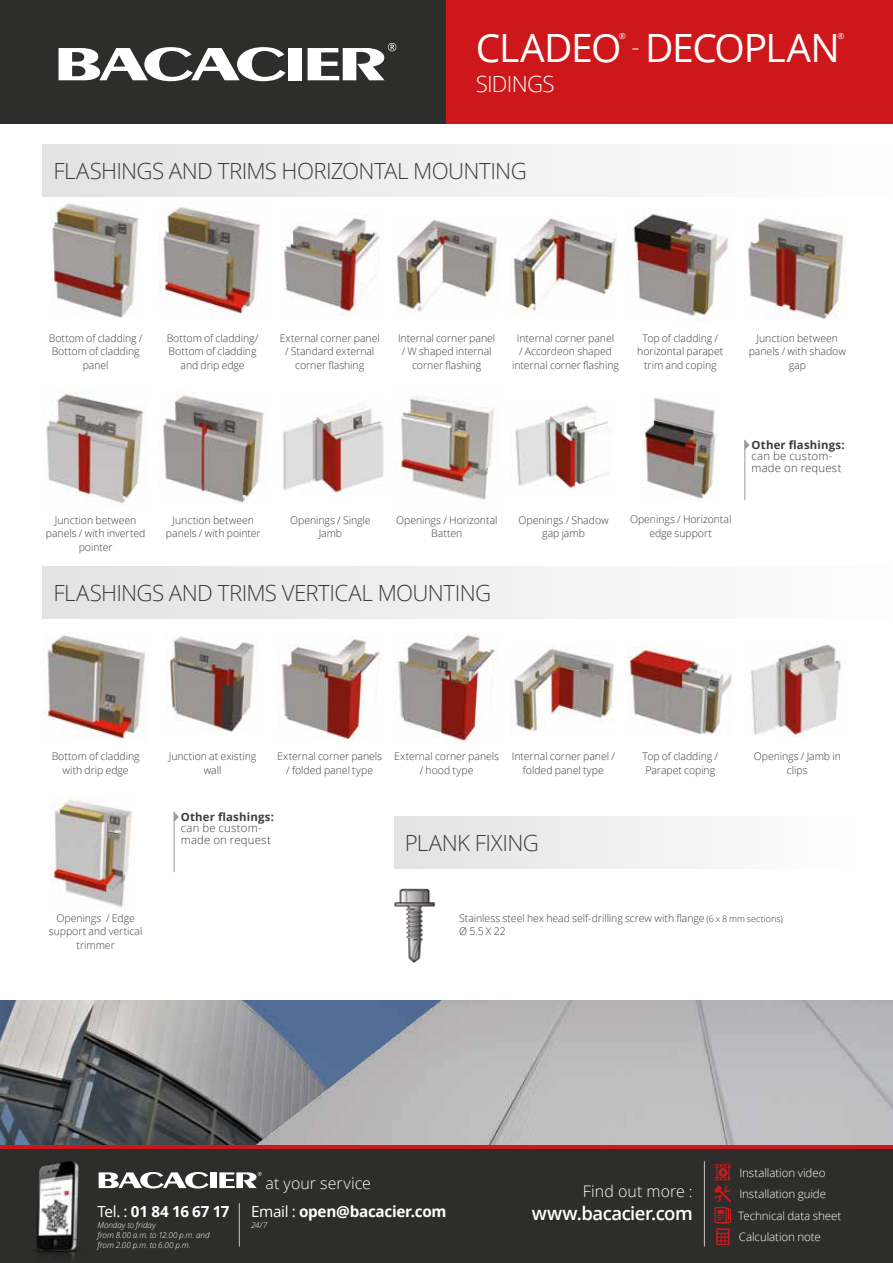
<style>
.page{position:relative;width:893px;height:1263px;background:#fff}
.page>*{position:absolute;margin:0;border:0;box-sizing:border-box;transform-origin:0 0}
.t1{font:39px "Open Sans";letter-spacing:-.035em;color:#fff}
.t2{font:300 22.35px "Open Sans";letter-spacing:-.03em;color:#3c3c3b}
.t3{font:300 22.35px "Open Sans";letter-spacing:-.035em;color:#fff}
.t4{font:600 18.45px "Open Sans";letter-spacing:-.025em;color:#fff}
.t5{font:300 15.9px "Open Sans";letter-spacing:.005em;color:#fff}
.t6{font:700 15.3px "Open Sans";letter-spacing:-.02em;color:#fff}
.t7{font:300 11.55px/21.5px "Open Sans";letter-spacing:-.01em;color:#fff}
.t8{font:300 11.4px/11.4px "Open Sans";letter-spacing:.02em;color:#3c3c3b}
.t9{font:700 11.4px "Open Sans";letter-spacing:.02em;color:#3c3c3b}
.t10{font:300 10.5px/13.5px "Open Sans";letter-spacing:-.005em;color:#3c3c3b;text-align:center}
.t11{font:8.4px "Open Sans";color:#fff}
.t12{font:italic 300 8.1px/9.8px "Open Sans";letter-spacing:-.005em;color:#fff}
.s1{font-size:9px}
.s2{font-weight:400}
</style>
<div class="page">
<div style="left:0;top:0;width:893px;height:123px;background:#2d2e2b"></div>
<div style="left:446px;top:0;width:447px;height:123px;background:#cd171a"></div>
<svg style="left:59px;top:47px;width:227px;height:34px"></svg>
<div style="left:289px;top:48px;width:13px;height:32px;background:#fff"></div>
<svg style="left:308px;top:43px;width:88px;height:37px"></svg>
<div style="left:0;top:1145px;width:893px;height:5px;background:#cd171a"></div>
<div style="left:43px;top:145px;width:850px;height:52px;background:linear-gradient(to right,#e2e2e2,#fefefe)"></div>
<img style="left:50px;top:203px;width:89px;height:115px">
<img style="left:282px;top:213px;width:98px;height:103px">
<img style="left:513px;top:216px;width:104px;height:95px">
<img style="left:633px;top:214px;width:95px;height:104px">
<img style="left:160px;top:205px;width:101px;height:111px">
<img style="left:394px;top:217px;width:103px;height:95px">
<img style="left:744px;top:216px;width:102px;height:103px">
<img style="left:283px;top:407px;width:101px;height:90px">
<img style="left:46px;top:389px;width:100px;height:117px">
<img style="left:160px;top:391px;width:104px;height:113px">
<img style="left:393px;top:396px;width:101px;height:104px">
<img style="left:511px;top:406px;width:98px;height:82px">
<img style="left:642px;top:397px;width:75px;height:102px">
<div style="left:43px;top:567px;width:850px;height:52px;background:linear-gradient(to right,#e2e2e2,#fefefe)"></div>
<img style="left:43px;top:634px;width:104px;height:105px">
<img style="left:167px;top:636px;width:88px;height:97px">
<img style="left:279px;top:636px;width:102px;height:103px">
<img style="left:396px;top:634px;width:100px;height:110px">
<img style="left:511px;top:646px;width:103px;height:86px">
<img style="left:751px;top:642px;width:91px;height:94px">
<img style="left:50px;top:796px;width:85px;height:112px">
<img style="left:627px;top:648px;width:105px;height:87px">
<img style="left:394px;top:888px;width:42px;height:75px">
<div style="left:394px;top:817px;width:456px;height:52px;background:linear-gradient(to right,#e2e2e2,#fefefe)"></div>
<hr style="left:744px;top:440px;width:1px;height:60px;background:#9d9d9c">
<svg style="left:744px;top:440px;width:6px;height:10px"></svg>
<hr style="left:174px;top:812px;width:1px;height:60px;background:#9d9d9c">
<svg style="left:174px;top:812px;width:5px;height:10px"></svg>
<img style="left:0;top:1001px;width:247px;height:144px">
<img style="left:247px;top:1001px;width:646px;height:144px">
<div style="left:0;top:1149px;width:893px;height:114px;background:#2d2e2b"></div>
<svg style="left:99px;top:1172px;width:110px;height:16px"></svg>
<div style="left:210px;top:1172px;width:7px;height:16px;background:#fff"></div>
<svg style="left:219px;top:1172px;width:43px;height:16px"></svg>
<hr style="left:239px;top:1203px;width:1px;height:43px;background:#c6c6c6">
<svg style="left:714px;top:1164px;width:17px;height:81px"></svg>
<hr style="left:704px;top:1161px;width:1px;height:85px;background:#c6c6c6">
<img style="left:35px;top:1161px;width:44px;height:98px">
<p class="t11" style="left:619px;top:30px;width:9px">®</p>
<p class="t11" style="left:837px;top:30px;width:9px">®</p>
<h1 class="t1" style="left:476px;top:21px;width:366px">CLADEO <sup>-</sup> DECOPLAN</h1>
<h2 class="t3" style="left:476px;top:68px;width:80px">SIDINGS</h2>
<h2 class="t2" style="left:54px;top:156px;width:475px">FLASHINGS AND TRIMS HORIZONTAL MOUNTING</h2>
<p class="t10" style="left:49px;top:331px;width:95px">Bottom of cladding /<br>Bottom of cladding panel</p>
<p class="t10" style="left:167px;top:331px;width:93px">Bottom of cladding/<br>Bottom of cladding and drip edge</p>
<p class="t10" style="left:280px;top:331px;width:102px">External corner panel / Standard external corner flashing</p>
<p class="t10" style="left:398px;top:331px;width:99px">Internal corner panel / W shaped internal corner flashing</p>
<p class="t10" style="left:512px;top:331px;width:108px">Internal corner panel<br>/ Accordeon shaped internal corner flashing</p>
<p class="t10" style="left:637px;top:331px;width:88px">Top of cladding / horizontal parapet trim and coping</p>
<p class="t10" style="left:749px;top:331px;width:99px">Junction between panels / with shadow gap</p>
<p class="t10" style="left:46px;top:513px;width:101px">Junction between panels / with inverted pointer</p>
<p class="t10" style="left:166px;top:513px;width:96px">Junction between panels / with pointer</p>
<p class="t10" style="left:290px;top:513px;width:82px">Openings / Single<br>Jamb</p>
<p class="t10" style="left:396px;top:513px;width:103px">Openings / Horizontal<br>Batten</p>
<p class="t10" style="left:518px;top:513px;width:92px">Openings / Shadow gap jamb</p>
<h2 class="t2" style="left:54px;top:578px;width:439px">FLASHINGS AND TRIMS VERTICAL MOUNTING</h2>
<p class="t10" style="left:630px;top:513px;width:103px">Openings / Horizontal edge support</p>
<p class="t9" style="left:751px;top:437px;width:95px">Other flashings:</p>
<p class="t8" style="left:751px;top:450px;width:92px">can be custom&shy;made on request</p>
<p class="t10" style="left:52px;top:750px;width:89px">Bottom of cladding with drip edge</p>
<p class="t10" style="left:169px;top:750px;width:89px">Junction at existing wall</p>
<p class="t10" style="left:277px;top:750px;width:106px">External corner panels / folded panel type</p>
<p class="t10" style="left:394px;top:750px;width:106px">External corner panels / hood type</p>
<p class="t10" style="left:512px;top:750px;width:105px">Internal corner panel / folded panel type</p>
<p class="t10" style="left:643px;top:750px;width:77px;text-align:left">Top of cladding /<br>Parapet coping</p>
<p class="t10" style="left:754px;top:750px;width:89px">Openings / Jamb in clips</p>
<p class="t9" style="left:181px;top:809px;width:95px">Other flashings:</p>
<p class="t8" style="left:181px;top:822px;width:92px">can be custom&shy;made on request</p>
<h2 class="t2" style="left:405px;top:828px;width:136px">PLANK FIXING</h2>
<p class="t10" style="left:49px;top:911px;width:95px">Openings / Edge support and vertical trimmer</p>
<p class="t10" style="left:459px;top:911px;width:325px;text-align:left">Stainless steel hex head self-drilling screw with flange <span class="s1">(6 x 8 mm sections)<br></span>Ø 5.5 X 22</p>
<h3 class="t5" style="left:266px;top:1173px;width:107px">at your service</h3>
<h3 class="t6" style="left:97px;top:1200px;width:134px"><span class="s2">Tel. :</span> 01 84 16 67 17</h3>
<h3 class="t6" style="left:251px;top:1200px;width:197px"><span class="s2">Email :</span> open@bacacier.com</h3>
<p class="t12" style="left:97px;top:1220px;width:114px">Monday to friday<br>from 8.00 a.m. to 12.00 p.m. and from 2.00 p.m. to 6.00 p.m.</p>
<p class="t12" style="left:251px;top:1220px;width:18px">24/7</p>
<h3 class="t5" style="left:583px;top:1180px;width:111px">Find out more :</h3>
<h3 class="t4" style="left:532px;top:1201px;width:162px">www.bacacier.com</h3>
<p class="t7" style="left:738px;top:1161px;width:105px">Installation video<br>Installation guide<br>Technical data sheet<br>Calculation note</p>
</div>
